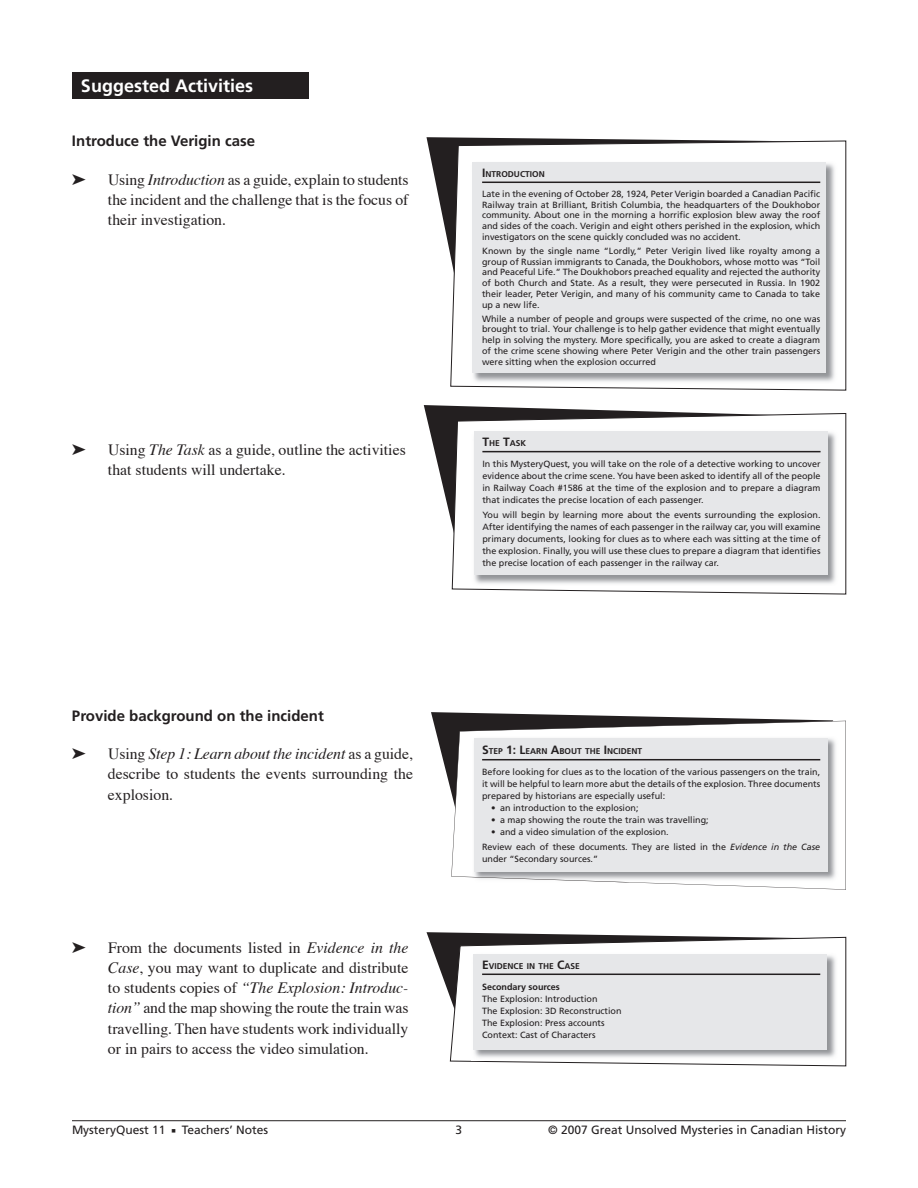
<style>
.page{position:relative;width:918px;height:1188px;background:#fff}
.page>*{position:absolute;margin:0;border:0;box-sizing:border-box;transform-origin:0 0}
.t1{font:700 18px "Frutiger";color:#fff}
.t2{font:15.75px/20.2px "Times";color:#231f20;text-align:justify}
.t3{font:700 15px "Frutiger";color:#231f20}
.t4{font:12px "Frutiger";color:#231f20}
.t5{font:9px/10.8px "Frutiger";color:#231f20;text-align:justify}
.t6{font:700 9px "Frutiger";color:#231f20}
.t7{font:700 8.4px "Frutiger";color:#231f20}
.s1{font-style:italic}
.s2{font-size:12px}
</style>
<div class="page">
<hr style="left:72px;top:1120px;width:774px;height:1px;background:#231f20">
<svg style="left:424px;top:405px;width:278px;height:120px"></svg>
<svg style="left:452px;top:413px;width:394px;height:181px"></svg>
<img style="left:472px;top:430px;width:366px;height:156px">
<div style="left:474px;top:431px;width:354px;height:144px;background:#e6e7e9"></div>
<hr style="left:482px;top:451px;width:339px;height:1px;background:#231f20">
<div style="left:72px;top:72px;width:237px;height:26px;background:#231f20"></div>
<svg style="left:427px;top:137px;width:403px;height:116px"></svg>
<svg style="left:450px;top:141px;width:396px;height:249px"></svg>
<img style="left:471px;top:161px;width:366px;height:223px">
<div style="left:472px;top:163px;width:354px;height:210px;background:#e6e7e9"></div>
<hr style="left:482px;top:182px;width:338px;height:1px;background:#231f20">
<svg style="left:431px;top:712px;width:402px;height:79px"></svg>
<svg style="left:451px;top:721px;width:395px;height:169px"></svg>
<img style="left:472px;top:736px;width:366px;height:146px">
<img style="left:472px;top:877px;width:158px;height:5px">
<div style="left:474px;top:738px;width:354px;height:134px;background:#e6e7e9"></div>
<hr style="left:482px;top:759px;width:338px;height:1px;background:#231f20">
<svg style="left:427px;top:932px;width:306px;height:65px"></svg>
<svg style="left:450px;top:937px;width:396px;height:129px"></svg>
<img style="left:472px;top:952px;width:366px;height:108px">
<div style="left:473px;top:954px;width:354px;height:95px;background:#e6e7e9"></div>
<hr style="left:482px;top:974px;width:338px;height:1px;background:#231f20">
<h1 class="t1" style="left:81px;top:75px;width:174px">Suggested Activities</h1>
<h3 class="t3" style="left:72px;top:132px;width:185px">Introduce the Verigin case</h3>
<h2 class="t2" style="left:108px;top:168px;width:302px">Using <span class="s1">Introduction</span> as a guide, explain to students the incident and the challenge that is the focus of their investigation.</h2>
<h2 class="t2" style="left:108px;top:438px;width:299px">Using <span class="s1">The Task</span> as a guide, outline the activities that students will undertake.</h2>
<h3 class="t3" style="left:72px;top:707px;width:253px">Provide background on the incident</h3>
<h2 class="t2" style="left:108px;top:742px;width:307px">Using <span class="s1">Step 1: Learn about the incident</span> as a guide, describe to students the events surrounding the explosion.</h2>
<p class="t2" style="left:108px;top:936px;width:302px">From the documents listed in <span class="s1">Evidence in the Case</span>, you may want to duplicate and distribute to students copies of <span class="s1">“The Explosion: Introduc&shy;tion”</span> and the map showing the route the train was travelling. Then have students work individually or in pairs to access the video simulation.</p>
<p class="t7" style="left:482px;top:169px;width:64px"><span class="s2">I</span>NTRODUCTION</p>
<p class="t5" style="left:482px;top:188px;width:340px">Late in the evening of October 28, 1924, Peter Verigin boarded a Canadian Pacific Railway train at Brilliant, British Columbia, the headquarters of the Doukhobor community. About one in the morning a horrific explosion blew away the roof and sides of the coach. Verigin and eight others perished in the explosion, which investigators on the scene quickly concluded was no accident.</p>
<p class="t5" style="left:482px;top:245px;width:340px">Known by the single name “Lordly,” Peter Verigin lived like royalty among a group of Russian immigrants to Canada, the Doukhobors, whose motto was “Toil and Peaceful Life.” The Doukhobors preached equality and rejected the authority of both Church and State. As a result, they were persecuted in Russia. In 1902 their leader, Peter Verigin, and many of his community came to Canada to take up a new life.</p>
<p class="t5" style="left:482px;top:313px;width:340px">While a number of people and groups were suspected of the crime, no one was brought to trial. Your challenge is to help gather evidence that might eventually help in solving the mystery. More specifically, you are asked to create a diagram of the crime scene showing where Peter Verigin and the other train passengers were sitting when the explosion occurred</p>
<p class="t7" style="left:482px;top:439px;width:45px"><span class="s2">T</span>HE <span class="s2">T</span>ASK</p>
<p class="t5" style="left:482px;top:458px;width:340px;line-height:12px">In this MysteryQuest, you will take on the role of a detective working to uncover evidence about the crime scene. You have been asked to identify all of the people in Railway Coach #1586 at the time of the explosion and to prepare a diagram that indicates the precise location of each passenger.</p>
<p class="t5" style="left:482px;top:509px;width:340px;line-height:12px">You will begin by learning more about the events surrounding the explosion.<br>After identifying the names of each passenger in the railway car, you will examine primary documents, looking for clues as to where each was sitting at the time of the explosion. Finally, you will use these clues to prepare a diagram that identifies the precise location of each passenger in the railway car.</p>
<p class="t7" style="left:482px;top:747px;width:162px"><span class="s2">S</span>TEP <span class="s2">1: L</span>EARN <span class="s2">A</span>BOUT THE <span class="s2">I</span>NCIDENT</p>
<p class="t5" style="left:482px;top:766px;width:340px;line-height:12px">Before looking for clues as to the location of the various passengers on the train, it will be helpful to learn more abut the details of the explosion. Three documents prepared by historians are especially useful:</p>
<p class="t5" style="left:491px;top:803px;width:149px">• an introduction to the explosion;</p>
<p class="t5" style="left:491px;top:815px;width:219px">• a map showing the route the train was travelling;</p>
<p class="t5" style="left:482px;top:825px;width:340px;line-height:15px;text-indent:9px">• and a video simulation of the explosion.<br>Review each of these documents. They are listed in the <span class="s1">Evidence in the Case</span></p>
<p class="t5" style="left:482px;top:854px;width:118px">under “Secondary sources.”</p>
<p class="t7" style="left:482px;top:961px;width:99px"><span class="s2">E</span>VIDENCE IN THE <span class="s2">C</span>ASE</p>
<p class="t6" style="left:482px;top:982px;width:79px">Secondary sources</p>
<p class="t5" style="left:482px;top:993px;width:141px;line-height:12px;text-align:left">The Explosion: Introduction<br>The Explosion: 3D Reconstruction<br>The Explosion: Press accounts<br>Context: Cast of Characters</p>
<h3 class="t4" style="left:72px;top:1123px;width:198px">MysteryQuest 11 ■ Teachers’ Notes</h3>
<h3 class="t4" style="left:456px;top:1123px;width:8px">3</h3>
<h3 class="t4" style="left:548px;top:1123px;width:299px">© 2007 Great Unsolved Mysteries in Canadian History</h3>
</div>
